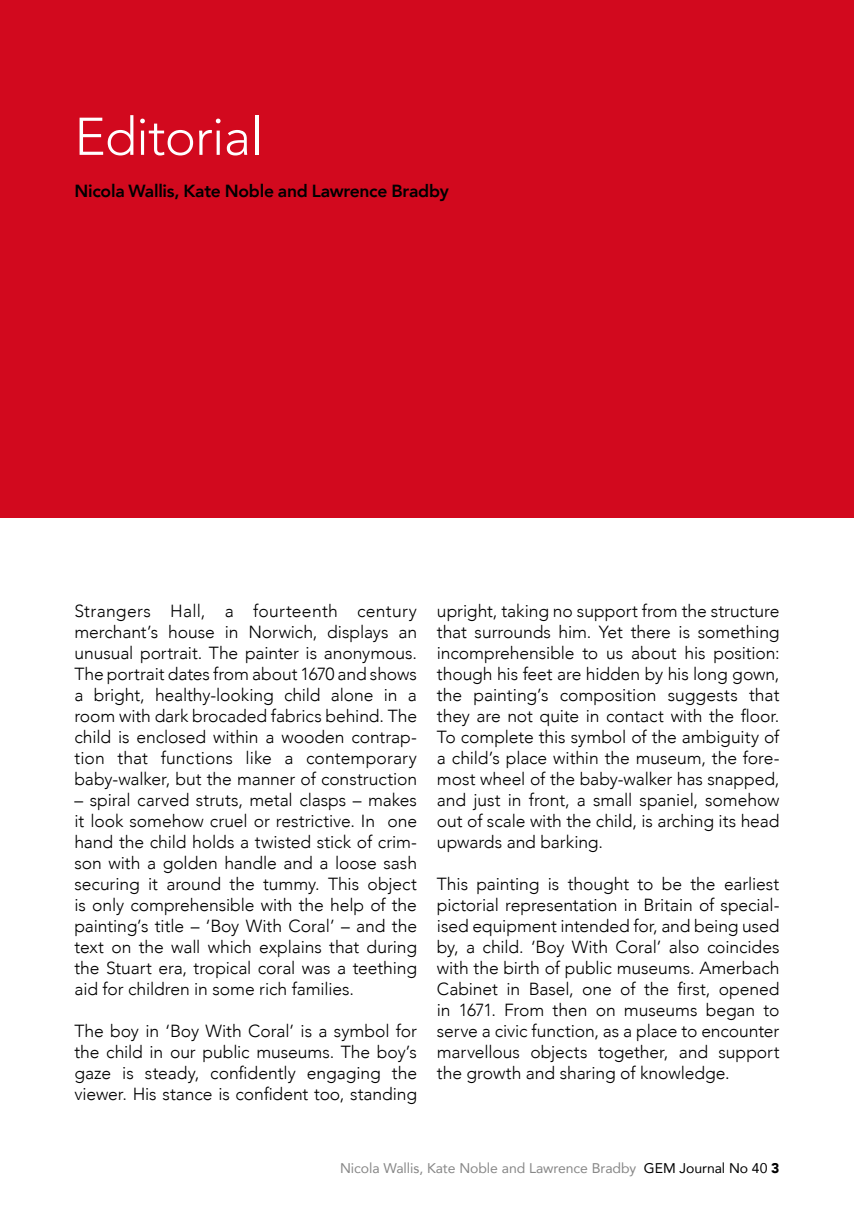
<style>
.page{position:relative;width:854px;height:1226px;background:#fff}
.page>*{position:absolute;margin:0;border:0;box-sizing:border-box;transform-origin:0 0}
.t1{font:300 52.5px "Avenir";letter-spacing:-.015em;color:#fff}
.t2{font:300 17.5px/21px "Avenir";letter-spacing:-.005em;color:#000;text-align:justify}
.t3{font:800 17.5px "Avenir";letter-spacing:-.015em;color:#000}
.t4{font:14px "Avenir";letter-spacing:-.005em;color:#878787}
.s1{color:#000}
.s2{font-weight:900;color:#000}
</style>
<div class="page">
<div style="left:0;top:0;width:853px;height:517px;background:#d2091e"></div>
<h1 class="t1" style="left:74px;top:106px;width:190px">Editorial</h1>
<p class="t3" style="left:74px;top:177px;width:376px">Nicola Wallis, Kate Noble and Lawrence Bradby</p>
<p class="t2" style="left:74px;top:600px;width:344px">Strangers Hall, a fourteenth century merchant’s house in Norwich, displays an unusual portrait. The painter is anonymous.<br>The portrait dates from about 1670 and shows a bright, healthy-looking child alone in a room with dark brocaded fabrics behind. The child is enclosed within a wooden contrap&shy;tion that functions like a contemporary baby-walker, but the manner of construction</p>
<p class="t2" style="left:74px;top:789px;width:344px">– spiral carved struts, metal clasps – makes it look somehow cruel or restrictive. In one hand the child holds a twisted stick of crim&shy;son with a golden handle and a loose sash securing it around the tummy. This object is only comprehensible with the help of the painting’s title – ‘Boy With Coral’ – and the text on the wall which explains that during the Stuart era, tropical coral was a teething aid for children in some rich families.</p>
<p class="t2" style="left:74px;top:1020px;width:344px">The boy in ‘Boy With Coral’ is a symbol for the child in our public museums. The boy’s gaze is steady, confidently engaging the viewer. His stance is confident too, standing</p>
<p class="t2" style="left:437px;top:600px;width:344px">upright, taking no support from the structure that surrounds him. Yet there is something incomprehensible to us about his position: though his feet are hidden by his long gown, the painting’s composition suggests that they are not quite in contact with the floor.<br>To complete this symbol of the ambiguity of a child’s place within the museum, the fore&shy;most wheel of the baby-walker has snapped, and just in front, a small spaniel, somehow out of scale with the child, is arching its head upwards and barking.</p>
<p class="t2" style="left:437px;top:873px;width:344px">This painting is thought to be the earliest pictorial representation in Britain of special&shy;ised equipment intended for, and being used by, a child. ‘Boy With Coral’ also coincides with the birth of public museums. Amerbach Cabinet in Basel, one of the first, opened in 1671. From then on museums began to serve a civic function, as a place to encounter marvellous objects together, and support the growth and sharing of knowledge.</p>
<p class="t4" style="left:340px;top:1156px;width:441px">Nicola Wallis, Kate Noble and Lawrence Bradby <span class="s1">GEM Journal No 40</span> <span class="s2">3</span></p>
</div>
